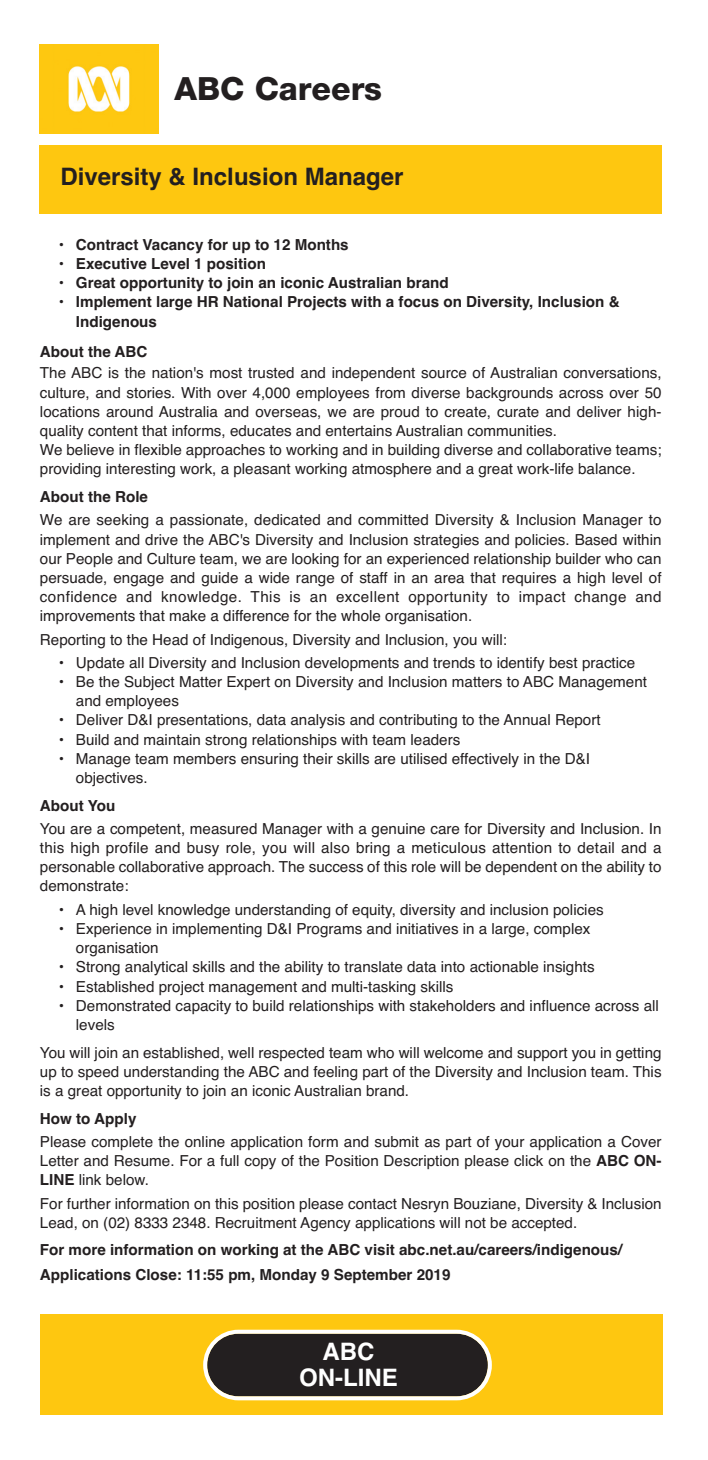
<style>
.page{position:relative;width:708px;height:1460px;background:#fff}
.page>*{position:absolute;margin:0;border:0;box-sizing:border-box;transform-origin:0 0}
.t1{font:800 32px "Helvetica Neue LT Std";color:#231f20}
.t2{font:700 24px "Helvetica";color:#231f20}
.t3{font:700 24px/26px "Helvetica";color:#fff;text-align:center}
.t4{font:15.2px/19.2px "Helvetica";color:#231f20}
.t5{font:700 15.2px/19.2px "Helvetica";color:#231f20}
.s1{font-weight:700}
</style>
<div class="page">
<div style="left:40px;top:1314px;width:623px;height:101px;background:#fec710"></div>
<svg style="left:203px;top:1329px;width:289px;height:71px;background:#4c453a"></svg>
<div style="left:39px;top:145px;width:623px;height:69px;background:#fec710"></div>
<img style="left:39px;top:45px;width:119px;height:89px">
<h1 class="t1" style="left:175px;top:70px;width:209px">ABC Careers</h1>
<h2 class="t2" style="left:61px;top:168px;width:344px">Diversity &amp; Inclusion Manager</h2>
<p class="t5" style="left:59px;top:236px;width:291px">• Contract Vacancy for up to 12 Months</p>
<p class="t5" style="left:59px;top:255px;width:209px">• Executive Level 1 position</p>
<p class="t5" style="left:59px;top:275px;width:391px">• Great opportunity to join an iconic Australian brand</p>
<p class="t5" style="left:76px;top:294px;width:545px;text-indent:-17px">• Implement large HR National Projects with a focus on Diversity, Inclusion &amp;<br>Indigenous</p>
<p class="t5" style="left:40px;top:344px;width:109px">About the ABC</p>
<p class="t4" style="left:40px;top:365px;width:623px">The ABC is the nation's most trusted and independent source of Australian conversations, culture, and stories. With over 4,000 employees from diverse backgrounds across over 50 locations around Australia and overseas, we are proud to create, curate and deliver high&shy;quality content that informs, educates and entertains Australian communities.<br>We believe in flexible approaches to working and in building diverse and collaborative teams; providing interesting work, a pleasant working atmosphere and a great work-life balance.</p>
<p class="t5" style="left:40px;top:489px;width:110px">About the Role</p>
<p class="t4" style="left:40px;top:512px;width:623px;text-align:justify">We are seeking a passionate, dedicated and committed Diversity &amp; Inclusion Manager to implement and drive the ABC's Diversity and Inclusion strategies and policies. Based within our People and Culture team, we are looking for an experienced relationship builder who can persuade, engage and guide a wide range of staff in an area that requires a high level of confidence and knowledge. This is an excellent opportunity to impact change and improvements that make a difference for the whole organisation.</p>
<p class="t4" style="left:40px;top:631px;width:469px">Reporting to the Head of Indigenous, Diversity and Inclusion, you will:</p>
<p class="t4" style="left:59px;top:654px;width:578px">• Update all Diversity and Inclusion developments and trends to identify best practice</p>
<p class="t4" style="left:76px;top:673px;width:573px;text-indent:-17px">• Be the Subject Matter Expert on Diversity and Inclusion matters to ABC Management and employees</p>
<p class="t4" style="left:59px;top:712px;width:543px">• Deliver D&amp;I presentations, data analysis and contributing to the Annual Report</p>
<p class="t4" style="left:59px;top:731px;width:403px">• Build and maintain strong relationships with team leaders</p>
<p class="t4" style="left:76px;top:750px;width:516px;text-indent:-17px">• Manage team members ensuring their skills are utilised effectively in the D&amp;I objectives.</p>
<p class="t5" style="left:40px;top:797px;width:77px">About You</p>
<p class="t4" style="left:40px;top:820px;width:623px;text-align:justify">You are a competent, measured Manager with a genuine care for Diversity and Inclusion. In this high profile and busy role, you will also bring a meticulous attention to detail and a personable collaborative approach. The success of this role will be dependent on the ability to demonstrate:</p>
<p class="t4" style="left:59px;top:901px;width:546px">• A high level knowledge understanding of equity, diversity and inclusion policies</p>
<p class="t4" style="left:76px;top:920px;width:516px;text-indent:-17px">• Experience in implementing D&amp;I Programs and initiatives in a large, complex organisation</p>
<p class="t4" style="left:59px;top:959px;width:537px">• Strong analytical skills and the ability to translate data into actionable insights</p>
<p class="t4" style="left:59px;top:978px;width:396px">• Established project management and multi-tasking skills</p>
<p class="t4" style="left:76px;top:997px;width:584px;text-indent:-17px">• Demonstrated capacity to build relationships with stakeholders and influence across all levels</p>
<p class="t4" style="left:40px;top:1044px;width:623px;text-align:justify">You will join an established, well respected team who will welcome and support you in getting up to speed understanding the ABC and feeling part of the Diversity and Inclusion team. This is a great opportunity to join an iconic Australian brand.</p>
<p class="t5" style="left:40px;top:1110px;width:98px">How to Apply</p>
<p class="t4" style="left:40px;top:1133px;width:623px;text-align:justify">Please complete the online application form and submit as part of your application a Cover Letter and Resume. For a full copy of the Position Description please click on the <span class="s1">ABC ON-LINE</span> link below.</p>
<p class="t4" style="left:40px;top:1195px;width:623px">For further information on this position please contact Nesryn Bouziane, Diversity &amp; Inclusion<br>Lead, on (02) 8333 2348. Recruitment Agency applications will not be accepted.</p>
<p class="t5" style="left:40px;top:1239px;width:584px;line-height:24.8px">For more information on working at the ABC visit abc.net.au/careers/indigenous/<br>Applications Close: 11:55 pm, Monday 9 September 2019</p>
<h2 class="t3" style="left:299px;top:1341px;width:100px">ABC<br>ON-LINE</h2>
</div>
